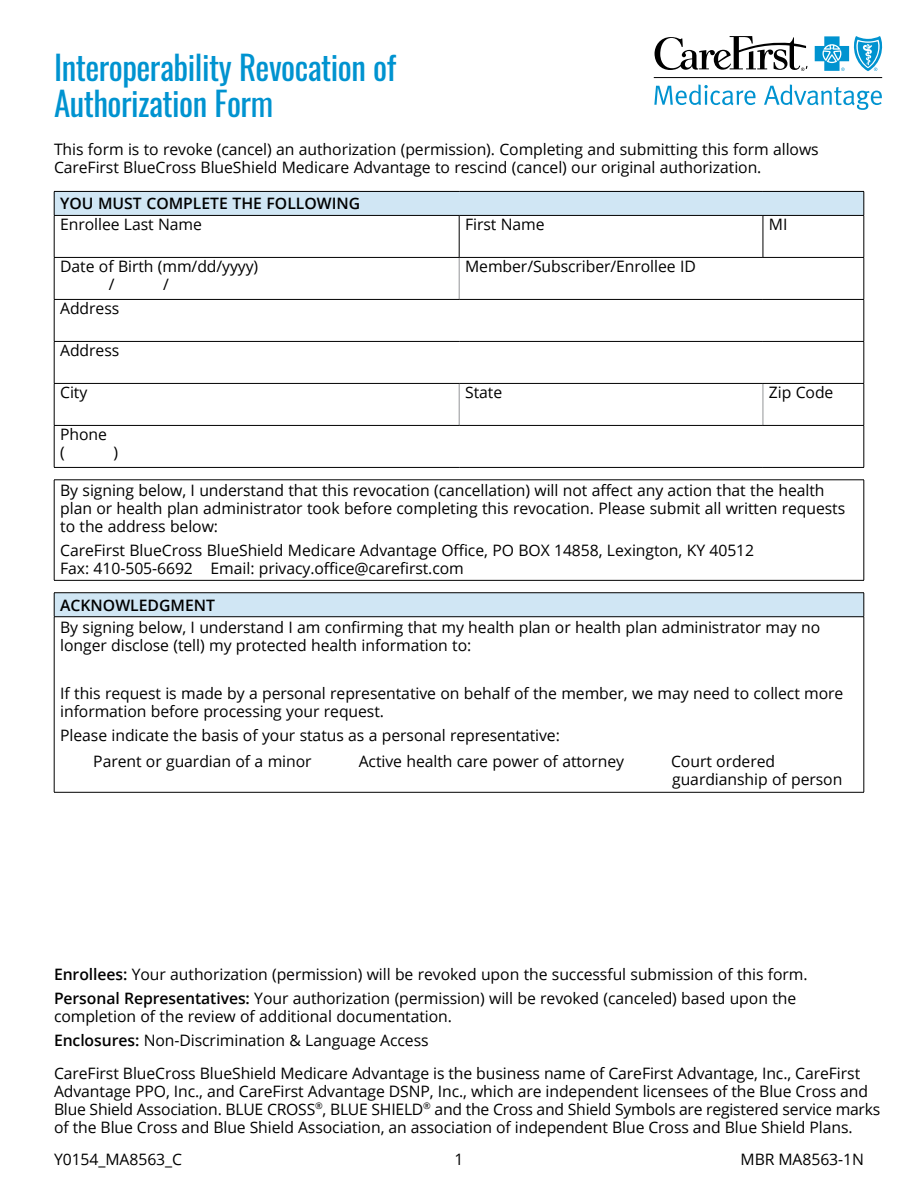
<style>
.page{position:relative;width:918px;height:1188px;background:#fff}
.page>*{position:absolute;margin:0;border:0;box-sizing:border-box;transform-origin:0 0}
.APP_Title{font:33px/36px "Oswald";letter-spacing:-.015em;color:#0093d0}
.APP_Body{font:15.75px/18px "Open Sans";letter-spacing:-.005em;color:#000}
.ALL-Disclaimer{font:15.75px/18px "Open Sans";letter-spacing:-.005em;color:#000}
.APP_Table_Headers{font:600 15.75px "Open Sans";color:#000}
.ALL-PageNumber{font:15.75px "Open Sans";color:#000}
.s1{font-weight:600}
</style>
<div class="page">
<svg style="left:815px;top:36px;width:67px;height:35px"></svg>
<svg style="left:655px;top:36px;width:153px;height:35px"></svg>
<hr style="left:654px;top:77px;width:228px;height:1px;background:#000">
<svg style="left:654px;top:85px;width:102px;height:20px"></svg>
<svg style="left:764px;top:85px;width:118px;height:25px"></svg>
<div style="left:54px;top:191px;width:810px;height:24px;background:#d0e6f4"></div>
<hr style="left:459px;top:216px;width:1px;height:41px;background:#000">
<hr style="left:763px;top:216px;width:1px;height:41px;background:#000">
<hr style="left:459px;top:258px;width:1px;height:41px;background:#939598">
<hr style="left:459px;top:384px;width:1px;height:41px;background:#939598">
<hr style="left:763px;top:384px;width:1px;height:41px;background:#939598">
<hr style="left:54px;top:257px;width:405px;height:1px;background:#000">
<hr style="left:54px;top:258px;width:1px;height:41px;background:#000">
<hr style="left:459px;top:257px;width:304px;height:1px;background:#000">
<hr style="left:763px;top:257px;width:101px;height:1px;background:#000">
<hr style="left:864px;top:258px;width:1px;height:41px;background:#000">
<hr style="left:54px;top:299px;width:405px;height:1px;background:#000">
<hr style="left:54px;top:300px;width:1px;height:41px;background:#000">
<hr style="left:459px;top:299px;width:304px;height:1px;background:#000">
<hr style="left:763px;top:299px;width:101px;height:1px;background:#000">
<hr style="left:864px;top:300px;width:1px;height:41px;background:#000">
<hr style="left:54px;top:341px;width:405px;height:1px;background:#000">
<hr style="left:54px;top:342px;width:1px;height:41px;background:#000">
<hr style="left:459px;top:341px;width:304px;height:1px;background:#000">
<hr style="left:763px;top:341px;width:101px;height:1px;background:#000">
<hr style="left:864px;top:342px;width:1px;height:41px;background:#000">
<hr style="left:54px;top:383px;width:405px;height:1px;background:#000">
<hr style="left:54px;top:384px;width:1px;height:41px;background:#000">
<hr style="left:459px;top:383px;width:304px;height:1px;background:#000">
<hr style="left:763px;top:383px;width:101px;height:1px;background:#000">
<hr style="left:864px;top:384px;width:1px;height:41px;background:#000">
<hr style="left:54px;top:425px;width:405px;height:1px;background:#000">
<hr style="left:54px;top:426px;width:1px;height:41px;background:#000">
<hr style="left:459px;top:425px;width:304px;height:1px;background:#000">
<hr style="left:763px;top:425px;width:101px;height:1px;background:#000">
<hr style="left:864px;top:426px;width:1px;height:41px;background:#000">
<hr style="left:54px;top:467px;width:405px;height:1px;background:#000">
<hr style="left:459px;top:467px;width:304px;height:1px;background:#000">
<hr style="left:763px;top:467px;width:101px;height:1px;background:#000">
<hr style="left:54px;top:191px;width:405px;height:1px;background:#000">
<svg style="left:54px;top:192px;width:1px;height:23px"></svg>
<hr style="left:459px;top:191px;width:304px;height:1px;background:#000">
<hr style="left:763px;top:191px;width:101px;height:1px;background:#000">
<svg style="left:864px;top:192px;width:1px;height:23px"></svg>
<hr style="left:54px;top:215px;width:405px;height:1px;background:#000">
<hr style="left:54px;top:216px;width:1px;height:41px;background:#000">
<hr style="left:459px;top:215px;width:304px;height:1px;background:#000">
<hr style="left:763px;top:215px;width:101px;height:1px;background:#000">
<hr style="left:864px;top:216px;width:1px;height:41px;background:#000">
<hr style="left:54px;top:480px;width:810px;height:1px;background:#000">
<hr style="left:54px;top:480px;width:1px;height:100px;background:#000">
<hr style="left:864px;top:480px;width:1px;height:100px;background:#000">
<hr style="left:54px;top:580px;width:810px;height:1px;background:#000">
<div style="left:54px;top:593px;width:810px;height:24px;background:#d0e6f4"></div>
<hr style="left:54px;top:592px;width:810px;height:1px;background:#000">
<svg style="left:54px;top:593px;width:1px;height:23px"></svg>
<svg style="left:864px;top:593px;width:1px;height:24px"></svg>
<hr style="left:54px;top:616px;width:810px;height:1px;background:#000">
<hr style="left:54px;top:617px;width:1px;height:175px;background:#000">
<hr style="left:864px;top:617px;width:1px;height:175px;background:#000">
<hr style="left:54px;top:792px;width:810px;height:1px;background:#000">
<h1 class="APP_Title" style="left:54px;top:46px;width:344px">Interoperability Revocation of<br>Authorization Form</h1>
<p class="APP_Body" style="left:54px;top:140px;width:766px">This form is to revoke (cancel) an authorization (permission). Completing and submitting this form allows<br>CareFirst BlueCross BlueShield Medicare Advantage to rescind (cancel) our original authorization.</p>
<p class="APP_Table_Headers" style="left:60px;top:193px;width:302px">YOU MUST COMPLETE THE FOLLOWING</p>
<p class="APP_Body" style="left:60px;top:215px;width:143px">Enrollee Last Name</p>
<p class="APP_Body" style="left:465px;top:215px;width:81px">First Name</p>
<p class="APP_Body" style="left:769px;top:215px;width:20px">MI</p>
<p class="APP_Body" style="left:60px;top:257px;width:200px">Date of Birth (mm/dd/yyyy)</p>
<p class="APP_Body" style="left:109px;top:275px;width:7px">/</p>
<p class="APP_Body" style="left:163px;top:275px;width:7px">/</p>
<p class="APP_Body" style="left:465px;top:257px;width:232px">Member/Subscriber/Enrollee ID</p>
<p class="APP_Body" style="left:60px;top:299px;width:61px">Address</p>
<p class="APP_Body" style="left:60px;top:341px;width:61px">Address</p>
<p class="APP_Body" style="left:60px;top:383px;width:29px">City</p>
<p class="APP_Body" style="left:465px;top:383px;width:39px">State</p>
<p class="APP_Body" style="left:769px;top:383px;width:66px">Zip Code</p>
<p class="APP_Body" style="left:60px;top:425px;width:48px">Phone (</p>
<p class="APP_Body" style="left:113px;top:443px;width:6px">)</p>
<p class="APP_Body" style="left:60px;top:481px;width:787px">By signing below, I understand that this revocation (cancellation) will not affect any action that the health plan or health plan administrator took before completing this revocation. Please submit all written requests to the address below:</p>
<p class="APP_Body" style="left:60px;top:541px;width:696px">CareFirst BlueCross BlueShield Medicare Advantage Office, PO BOX 14858, Lexington, KY 40512<br>Fax: 410-505-6692 Email: privacy.office@carefirst.com</p>
<p class="APP_Table_Headers" style="left:60px;top:594px;width:156px">ACKNOWLEDGMENT</p>
<p class="APP_Body" style="left:60px;top:618px;width:762px">By signing below, I understand I am confirming that my health plan or health plan administrator may no longer disclose (tell) my protected health information to:</p>
<p class="APP_Body" style="left:60px;top:684px;width:785px">If this request is made by a personal representative on behalf of the member, we may need to collect more information before processing your request.</p>
<p class="APP_Body" style="left:60px;top:726px;width:501px">Please indicate the basis of your status as a personal representative:</p>
<p class="APP_Body" style="left:93px;top:752px;width:220px">Parent or guardian of a minor</p>
<p class="APP_Body" style="left:359px;top:752px;width:267px">Active health care power of attorney</p>
<p class="APP_Body" style="left:671px;top:752px;width:106px">Court ordered</p>
<p class="APP_Body" style="left:672px;top:770px;width:172px">guardianship of person</p>
<p class="APP_Body" style="left:54px;top:965px;width:755px"><span class="s1">Enrollees:</span> Your authorization (permission) will be revoked upon the successful submission of this form.</p>
<p class="APP_Body" style="left:54px;top:989px;width:744px"><span class="s1">Personal Representatives:</span> Your authorization (permission) will be revoked (canceled) based upon the completion of the review of additional documentation.</p>
<p class="APP_Body" style="left:54px;top:1031px;width:376px"><span class="s1">Enclosures:</span> Non-Discrimination &amp; Language Access</p>
<p class="ALL-Disclaimer" style="left:54px;top:1063px;width:828px">CareFirst BlueCross BlueShield Medicare Advantage is the business name of CareFirst Advantage, Inc., CareFirst Advantage PPO, Inc., and CareFirst Advantage DSNP, Inc., which are independent licensees of the Blue Cross and Blue Shield Association. BLUE CROSS<sup>®</sup>, BLUE SHIELD<sup>®</sup> and the Cross and Shield Symbols are registered service marks of the Blue Cross and Blue Shield Association, an association of independent Blue Cross and Blue Shield Plans.</p>
<p class="ALL-PageNumber" style="left:454px;top:1148px;width:11px">1</p>
<p class="ALL-Disclaimer" style="left:54px;top:1150px;width:130px">Y0154_MA8563_C</p>
<p class="ALL-Disclaimer" style="left:741px;top:1150px;width:125px">MBR MA8563-1N</p>
</div>
